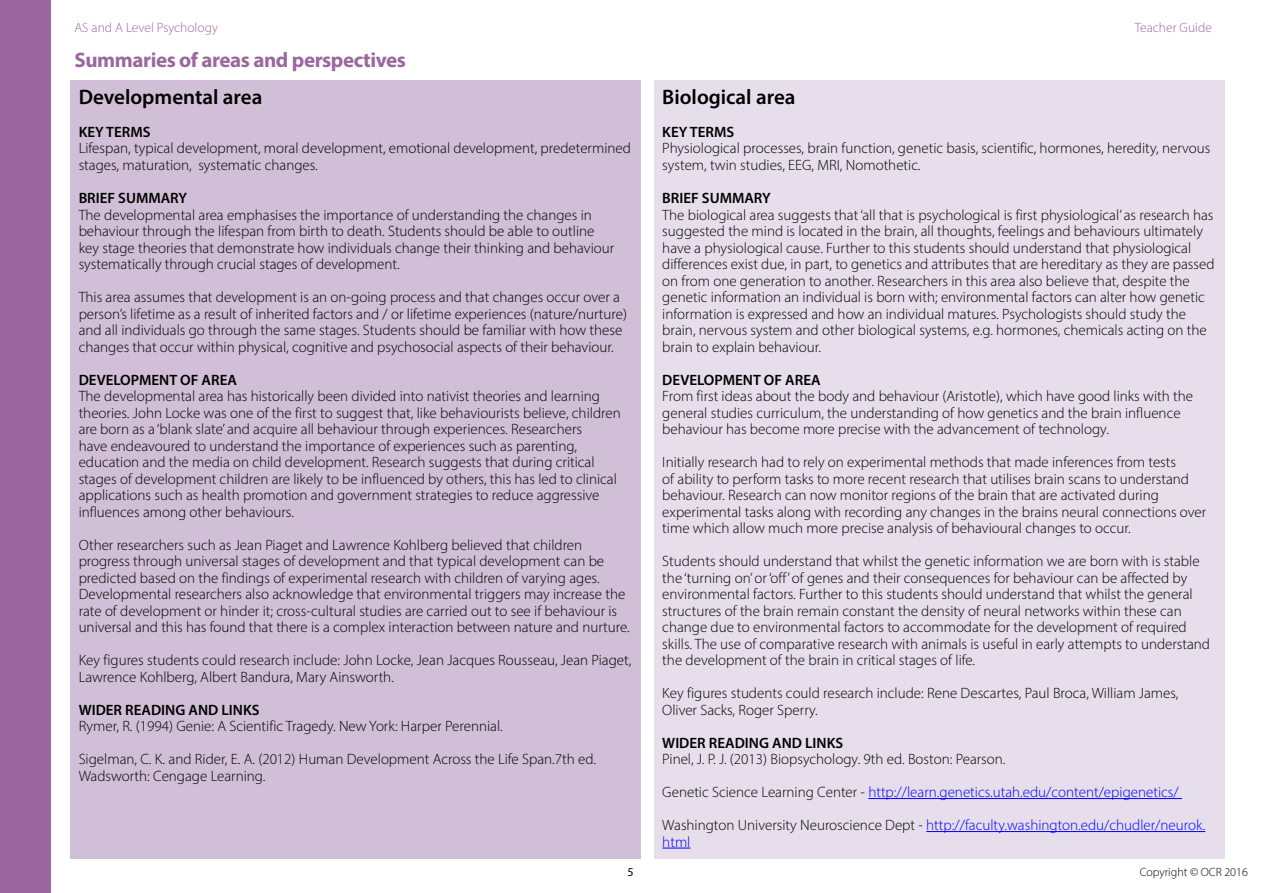
<style>
.page{position:relative;width:1263px;height:893px;background:#fff}
.page>*{position:absolute;margin:0;border:0;box-sizing:border-box;transform-origin:0 0}
.body{font:600 21px "Myriad Pro";color:#000}
.TConc_Body{font:700 21px "Myriad Pro";letter-spacing:-.02em;color:#9a689e}
.body-2{font:300 15px/16.5px "Myriad Pro";color:#000}
.body-3{font:300 15px/16.5px "Myriad Pro";color:#00f}
.body-4{font:600 15px "Myriad Pro";color:#000}
.t1{font:300 13.5px "Myriad Pro";color:#9a689e}
.t2{font:300 12px "Myriad Pro";color:#000}
.t3{font:12px "Myriad Pro";color:#000}
.s1{color:#000}
</style>
<div class="page">
<div style="left:0;top:0;width:51px;height:893px;background:#9a689e"></div>
<div style="left:70px;top:80px;width:571px;height:778px;background:#d1bed7"></div>
<div style="left:654px;top:80px;width:571px;height:778px;background:#e7deeb"></div>
<hr style="left:868px;top:798px;width:314px;height:1px;background:#00f">
<hr style="left:926px;top:831px;width:279px;height:1px;background:#00f">
<svg style="left:662px;top:848px;width:28px;height:1px"></svg>
<p class="t1" style="left:74px;top:20px;width:145px">AS and A Level Psychology</p>
<p class="t1" style="left:1135px;top:20px;width:79px">Teacher Guide</p>
<p class="TConc_Body" style="left:74px;top:47px;width:333px">Summaries of areas and perspectives</p>
<h4 class="body" style="left:79px;top:84px;width:185px">Developmental area</h4>
<h4 class="body-4" style="left:79px;top:122px;width:73px">KEY TERMS</h4>
<h4 class="body-2" style="left:79px;top:140px;width:554px">Lifespan, typical development, moral development, emotional development, predetermined stages, maturation, systematic changes.</h4>
<h4 class="body-4" style="left:79px;top:188px;width:110px">BRIEF SUMMARY</h4>
<h4 class="body-2" style="left:79px;top:206px;width:537px">The developmental area emphasises the importance of understanding the changes in behaviour through the lifespan from birth to death. Students should be able to outline key stage theories that demonstrate how individuals change their thinking and behaviour systematically through crucial stages of development.</h4>
<h4 class="body-2" style="left:79px;top:289px;width:550px">This area assumes that development is an on-going process and that changes occur over a person’s lifetime as a result of inherited factors and / or lifetime experiences (nature/nurture) and all individuals go through the same stages. Students should be familiar with how these changes that occur within physical, cognitive and psychosocial aspects of their behaviour.</h4>
<h4 class="body-4" style="left:79px;top:370px;width:160px">DEVELOPMENT OF AREA</h4>
<h4 class="body-2" style="left:79px;top:388px;width:544px">The developmental area has historically been divided into nativist theories and learning theories. John Locke was one of the first to suggest that, like behaviourists believe, children are born as a ‘blank slate’ and acquire all behaviour through experiences. Researchers<br>have endeavoured to understand the importance of experiences such as parenting, education and the media on child development. Research suggests that during critical stages of development children are likely to be influenced by others, this has led to clinical applications such as health promotion and government strategies to reduce aggressive influences among other behaviours.</h4>
<h4 class="body-2" style="left:79px;top:536px;width:553px">Other researchers such as Jean Piaget and Lawrence Kohlberg believed that children progress through universal stages of development and that typical development can be predicted based on the findings of experimental research with children of varying ages.<br>Developmental researchers also acknowledge that environmental triggers may increase the rate of development or hinder it; cross-cultural studies are carried out to see if behaviour is universal and this has found that there is a complex interaction between nature and nurture.</h4>
<h4 class="body-2" style="left:79px;top:652px;width:554px">Key figures students could research include: John Locke, Jean Jacques Rousseau, Jean Piaget,<br>Lawrence Kohlberg, Albert Bandura, Mary Ainsworth.</h4>
<h4 class="body-4" style="left:79px;top:700px;width:182px">WIDER READING AND LINKS</h4>
<h4 class="body-2" style="left:79px;top:718px;width:425px">Rymer, R. (1994) Genie: A Scientific Tragedy. New York: Harper Perennial.</h4>
<h4 class="body-2" style="left:79px;top:751px;width:519px">Sigelman, C. K. and Rider, E. A. (2012) Human Development Across the Life Span.7th ed.<br>Wadsworth: Cengage Learning.</h4>
<h4 class="body" style="left:662px;top:84px;width:135px">Biological area</h4>
<h4 class="body-4" style="left:662px;top:122px;width:73px">KEY TERMS</h4>
<h4 class="body-2" style="left:662px;top:140px;width:550px">Physiological processes, brain function, genetic basis, scientific, hormones, heredity, nervous system, twin studies, EEG, MRI, Nomothetic.</h4>
<h4 class="body-4" style="left:662px;top:188px;width:110px">BRIEF SUMMARY</h4>
<h4 class="body-2" style="left:662px;top:206px;width:554px">The biological area suggests that ‘all that is psychological is first physiological’ as research has suggested the mind is located in the brain, all thoughts, feelings and behaviours ultimately have a physiological cause. Further to this students should understand that physiological differences exist due, in part, to genetics and attributes that are hereditary as they are passed on from one generation to another. Researchers in this area also believe that, despite the genetic information an individual is born with; environmental factors can alter how genetic information is expressed and how an individual matures. Psychologists should study the brain, nervous system and other biological systems, e.g. hormones, chemicals acting on the brain to explain behaviour.</h4>
<h4 class="body-4" style="left:662px;top:370px;width:160px">DEVELOPMENT OF AREA</h4>
<h4 class="body-2" style="left:662px;top:388px;width:532px">From first ideas about the body and behaviour (Aristotle), which have good links with the general studies curriculum, the understanding of how genetics and the brain influence behaviour has become more precise with the advancement of technology.</h4>
<h4 class="body-2" style="left:662px;top:454px;width:545px">Initially research had to rely on experimental methods that made inferences from tests<br>of ability to perform tasks to more recent research that utilises brain scans to understand behaviour. Research can now monitor regions of the brain that are activated during experimental tasks along with recording any changes in the brains neural connections over time which allow much more precise analysis of behavioural changes to occur.</h4>
<h4 class="body-2" style="left:662px;top:553px;width:549px">Students should understand that whilst the genetic information we are born with is stable the ‘turning on’ or ‘off’ of genes and their consequences for behaviour can be affected by environmental factors. Further to this students should understand that whilst the general structures of the brain remain constant the density of neural networks within these can change due to environmental factors to accommodate for the development of required skills. The use of comparative research with animals is useful in early attempts to understand the development of the brain in critical stages of life.</h4>
<h4 class="body-2" style="left:662px;top:685px;width:518px">Key figures students could research include: Rene Descartes, Paul Broca, William James,</h4>
<h4 class="body-2" style="left:662px;top:701px;width:157px">Oliver Sacks, Roger Sperry.</h4>
<h4 class="body-4" style="left:662px;top:733px;width:182px">WIDER READING AND LINKS</h4>
<h4 class="body-2" style="left:662px;top:751px;width:345px">Pinel, J. P. J. (2013) Biopsychology. 9th ed. Boston: Pearson.</h4>
<h4 class="body-3" style="left:662px;top:784px;width:518px"><span class="s1">Genetic Science Learning Center -</span> http://learn.genetics.utah.edu/content/epigenetics/</h4>
<h4 class="body-3" style="left:662px;top:817px;width:544px"><span class="s1">Washington University Neuroscience Dept -</span> http://faculty.washington.edu/chudler/neurok. html</h4>
<p class="t3" style="left:627px;top:865px;width:8px">5</p>
<p class="t2" style="left:1140px;top:865px;width:110px">Copyright © OCR 2016</p>
</div>
